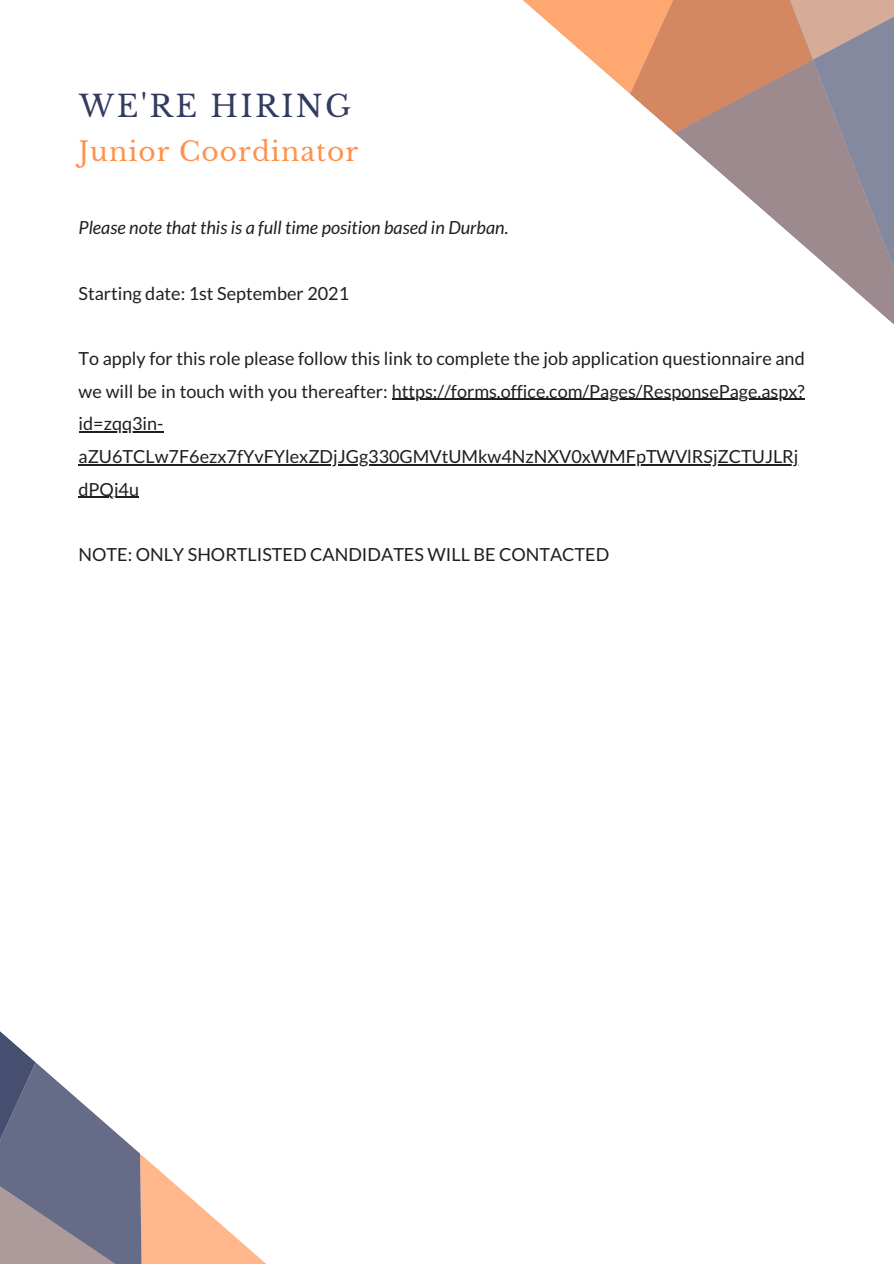
<style>
.page{position:relative;width:894px;height:1264px;background:#fff}
.page>*{position:absolute;margin:0;border:0;box-sizing:border-box;transform-origin:0 0}
.t1{font:29.85px "Libre Baskerville";letter-spacing:.08em;color:#323b60}
.t2{font:26.55px "Libre Baskerville";letter-spacing:.04em;color:#ff914d}
.t3{font:18px/32.7px "Lato";color:#1f1f1f}
.t4{font:italic 18px "Lato";color:#1f1f1f}
</style>
<div class="page">
<svg style="left:723px;top:175px;width:32px;height:28px"></svg>
<svg style="left:755px;top:101px;width:138px;height:223px"></svg>
<svg style="left:638px;top:101px;width:239px;height:74px;fill:#9c8a8e"></svg>
<svg style="left:523px;top:0;width:370px;height:101px"></svg>
<svg style="left:0;top:1031px;width:265px;height:232px"></svg>
<hr style="left:391px;top:399px;width:413px;height:1px;background:#1f1f1f">
<hr style="left:78px;top:431px;width:85px;height:2px;background:#1f1f1f">
<hr style="left:78px;top:464px;width:720px;height:1px;background:#1f1f1f">
<hr style="left:78px;top:497px;width:61px;height:1px;background:#1f1f1f">
<p class="t1" style="left:79px;top:88px;width:273px">WE'RE HIRING</p>
<p class="t2" style="left:79px;top:136px;width:281px">Junior Coordinator</p>
<p class="t4" style="left:78px;top:217px;width:431px">Please note that this is a full time position based in Durban.</p>
<p class="t3" style="left:78px;top:276px;width:272px">Starting date: 1st September 2021</p>
<p class="t3" style="left:78px;top:342px;width:727px">To apply for this role please follow this link to complete the job application questionnaire and we will be in touch with you thereafter: https://forms.office.com/Pages/ResponsePage.aspx? id=zqq3in&shy;aZU6TCLw7F6ezx7fYvFYlexZDjJGg330GMVtUMkw4NzNXV0xWMFpTWVlRSjZCTUJLRj dPQi4u</p>
<p class="t3" style="left:78px;top:538px;width:532px">NOTE: ONLY SHORTLISTED CANDIDATES WILL BE CONTACTED</p>
</div>
